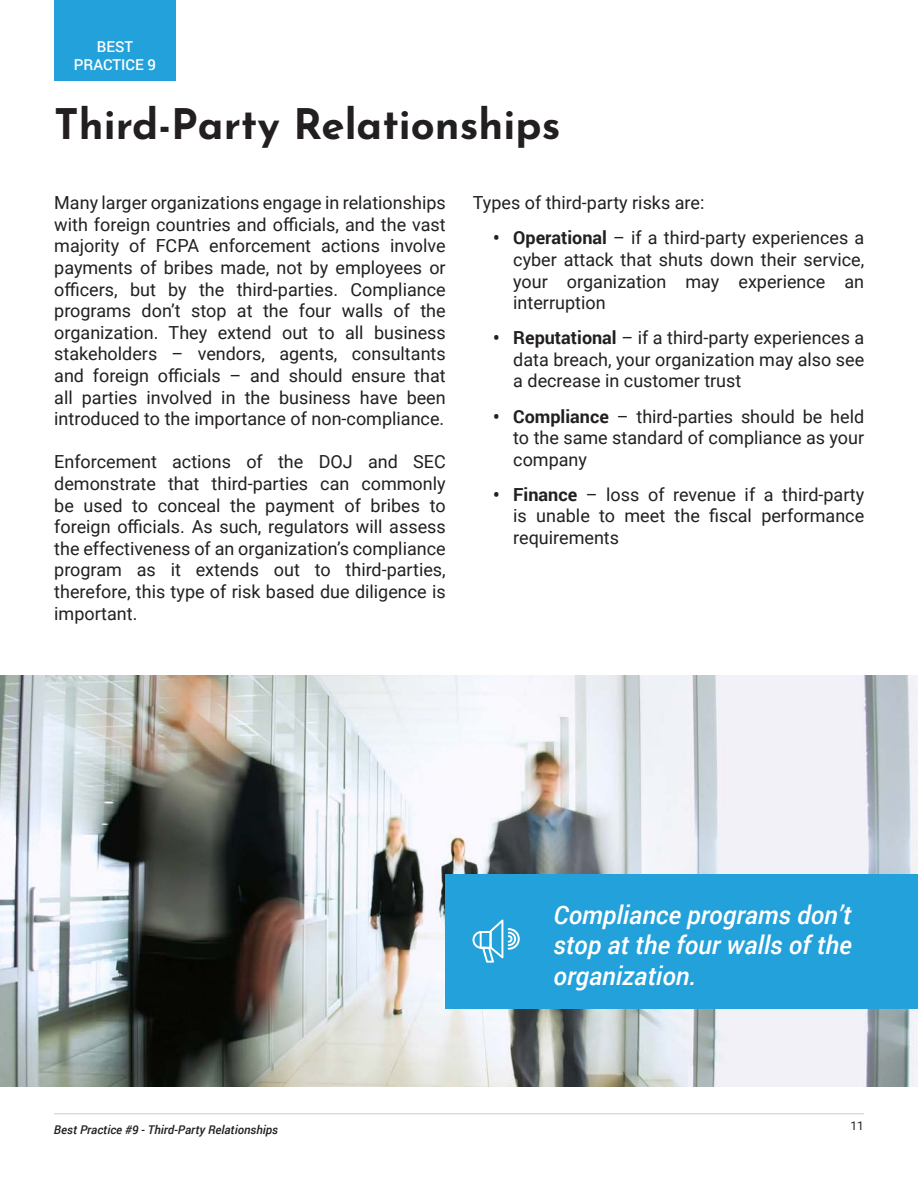
<style>
.page{position:relative;width:918px;height:1188px;background:#fff}
.page>*{position:absolute;margin:0;border:0;box-sizing:border-box;transform-origin:0 0}
.t1{font:700 42px "Josefin Sans";color:#231f20}
.t2{font:italic 500 25.5px/30.6px "Roboto";color:#fff;text-align:justify}
.t3{font:18px/21.6px "Roboto";color:#231f20;text-align:justify}
.t4{font:500 15px/18px "Roboto";color:#fff;text-align:center}
.t5{font:italic 500 12px "Roboto";color:#231f20}
.t6{font:12px "Roboto";color:#231f20}
.s1{font-weight:700}
</style>
<div class="page">
<hr style="left:54px;top:1113px;width:810px;height:1px;background:#cdcaca">
<div style="left:54px;top:0;width:122px;height:81px;background:#22a1db"></div>
<img style="left:0;top:675px;width:918px;height:412px">
<div style="left:446px;top:874px;width:472px;height:135px;background:#22a1db"></div>
<svg style="left:472px;top:919px;width:48px;height:44px"></svg>
<p class="t4" style="left:74px;top:37px;width:84px">BEST<br>PRACTICE 9</p>
<p class="t1" style="left:54px;top:93px;width:508px">Third-Party Relationships</p>
<p class="t3" style="left:54px;top:191px;width:393px">Many larger organizations engage in relationships with foreign countries and officials, and the vast majority of FCPA enforcement actions involve payments of bribes made, not by employees or officers, but by the third-parties. Compliance programs don’t stop at the four walls of the organization. They extend out to all business stakeholders – vendors, agents, consultants and foreign officials – and should ensure that all parties involved in the business have been introduced to the importance of non-compliance.</p>
<p class="t3" style="left:54px;top:451px;width:393px">Enforcement actions of the DOJ and SEC demonstrate that third-parties can commonly be used to conceal the payment of bribes to foreign officials. As such, regulators will assess the effectiveness of an organization’s compliance program as it extends out to third-parties, therefore, this type of risk based due diligence is important.</p>
<p class="t3" style="left:473px;top:191px;width:233px">Types of third-party risks are:</p>
<p class="t3" style="left:513px;top:226px;width:353px;text-indent:-20px"><span class="s1">• Operational</span> – if a third-party experiences a cyber attack that shuts down their service, your organization may experience an interruption</p>
<p class="t3" style="left:513px;top:326px;width:353px;text-indent:-20px"><span class="s1">• Reputational</span> – if a third-party experiences a data breach, your organization may also see a decrease in customer trust</p>
<p class="t3" style="left:513px;top:405px;width:353px;text-indent:-20px"><span class="s1">• Compliance</span> – third-parties should be held to the same standard of compliance as your company</p>
<p class="t3" style="left:513px;top:483px;width:353px;text-indent:-20px"><span class="s1">• Finance</span> – loss of revenue if a third-party is unable to meet the fiscal performance requirements</p>
<p class="t2" style="left:554px;top:899px;width:300px">Compliance programs don’t stop at the four walls of the organization.</p>
<p class="t5" style="left:54px;top:1121px;width:226px">Best Practice #9 - Third-Party Relationships</p>
<p class="t6" style="left:851px;top:1118px;width:15px">11</p>
</div>
